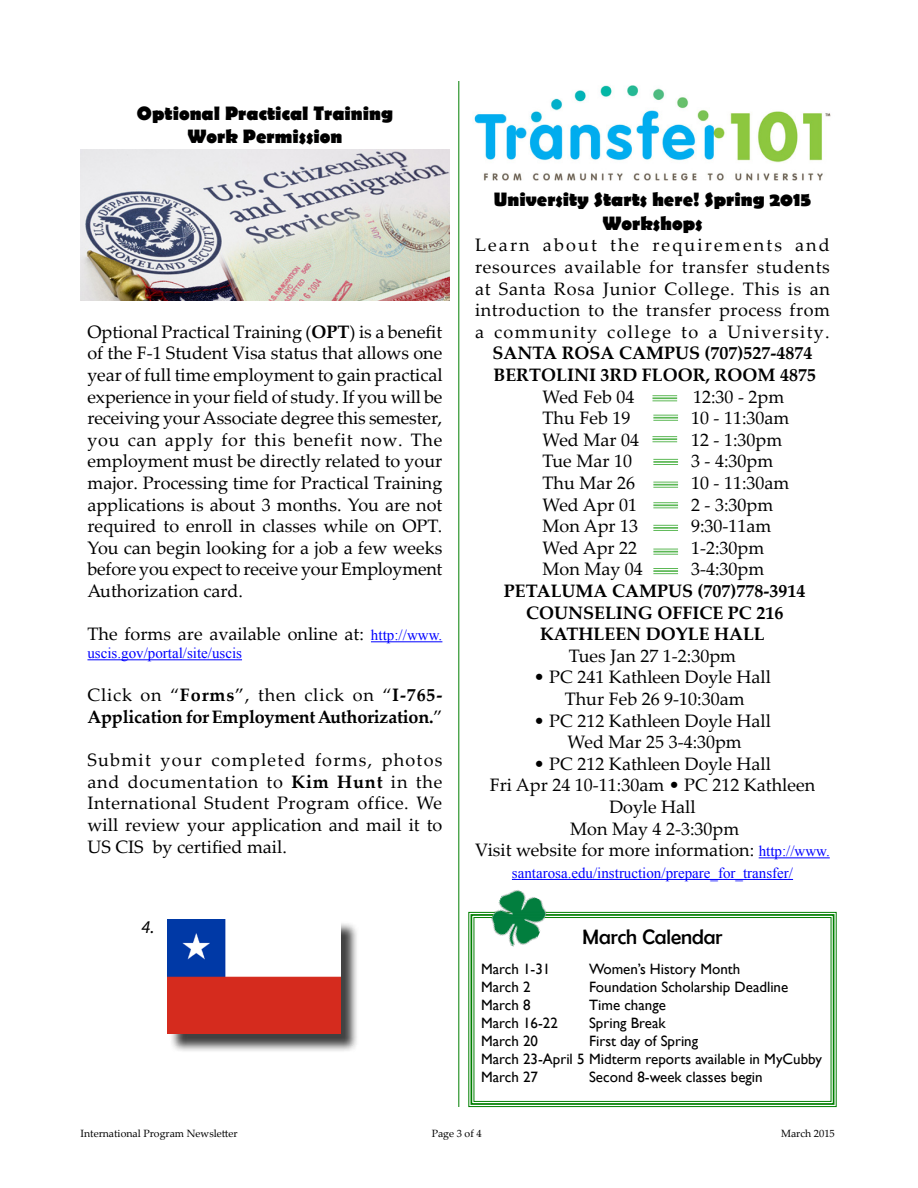
<style>
.page{position:relative;width:918px;height:1188px;background:#fff}
.page>*{position:absolute;margin:0;border:0;box-sizing:border-box;transform-origin:0 0}
.t1{font:21px "Berlin Sans FB";color:#000}
.t2{font:700 19.5px/23.4px "Berlin Sans FB";color:#000;text-align:center}
.t3{font:18px/21.6px "Palatino Linotype";color:#000;text-align:justify}
.t4{font:700 18px/21.6px "Palatino Linotype";color:#000}
.t5{font:italic 18px "Myriad Pro";color:#000}
.t6{font:15px/18px "Gill Sans";color:#000}
.t7{font:15px "Times New Roman";color:#00f}
.t8{font:10.5px "Palatino Linotype";color:#000}
.s1{font-weight:700}
.s2{font-family:"Times New Roman";font-size:15px;color:#00f}
.s3{font-weight:400}
</style>
<div class="page">
<hr style="left:371px;top:641px;width:71px;height:1px;background:#00f">
<hr style="left:87px;top:659px;width:155px;height:1px;background:#00f">
<svg style="left:468px;top:912px;width:369px;height:195px"></svg>
<div style="left:471px;top:914px;width:363px;height:191px;border:2px solid #007f00"></div>
<div style="left:474px;top:917px;width:357px;height:185px;border:1px solid #007f00"></div>
<img style="left:485px;top:890px;width:67px;height:64px">
<img style="left:81px;top:149px;width:369px;height:151px">
<hr style="left:459px;top:81px;width:1px;height:1026px;background:#007f00">
<div style="left:170px;top:922px;width:189px;height:131px;background:#000;opacity:.75"></div>
<img style="left:167px;top:919px;width:173px;height:115px">
<hr style="left:759px;top:858px;width:71px;height:1px;background:#00f">
<hr style="left:512px;top:879px;width:281px;height:1px;background:#00f">
<img style="left:474px;top:85px;width:357px;height:96px">
<svg style="left:652px;top:395px;width:25px;height:6px"></svg>
<svg style="left:653px;top:415px;width:25px;height:6px"></svg>
<svg style="left:653px;top:568px;width:25px;height:6px"></svg>
<svg style="left:652px;top:436px;width:25px;height:6px"></svg>
<svg style="left:653px;top:459px;width:25px;height:6px"></svg>
<svg style="left:653px;top:482px;width:25px;height:6px"></svg>
<svg style="left:653px;top:502px;width:25px;height:6px"></svg>
<svg style="left:653px;top:525px;width:25px;height:6px"></svg>
<svg style="left:653px;top:549px;width:25px;height:6px"></svg>
<p class="t2" style="left:137px;top:103px;width:258px">Optional Practical Training<br>Work Permission</p>
<p class="t3" style="left:87px;top:320px;width:357px">Optional Practical Training (<span class="s1">OPT</span>) is a benefit of the F-1 Student Visa status that allows one year of full time employment to gain practical experience in your field of study. If you will be receiving your Associate degree this semester, you can apply for this benefit now. The employment must be directly related to your major. Processing time for Practical Training applications is about 3 months. You are not required to enroll in classes while on OPT.<br>You can begin looking for a job a few weeks before you expect to receive your Employment Authorization card.</p>
<p class="t3" style="left:87px;top:623px;width:356px">The forms are available online at: <span class="s2">http://www.</span></p>
<p class="t7" style="left:87px;top:643px;width:156px">uscis.gov/portal/site/uscis</p>
<p class="t4" style="left:87px;top:684px;width:356px"><span class="s3">Click on “</span>Forms<span class="s3">”, then click on “</span>I-765-<br>Application for Employment Authorization.<span class="s3">”</span></p>
<p class="t3" style="left:87px;top:749px;width:357px">Submit your completed forms, photos and documentation to <span class="s1">Kim Hunt</span> in the International Student Program office. We will review your application and mail it to US CIS by certified mail.</p>
<p class="t5" style="left:141px;top:916px;width:14px">4.</p>
<p class="t2" style="left:494px;top:189px;width:319px">University Starts here! Spring 2015<br>Workshops</p>
<p class="t3" style="left:475px;top:234px;width:356px">Learn about the requirements and resources available for transfer students at Santa Rosa Junior College. This is an introduction to the transfer process from a community college to a University.</p>
<p class="t4" style="left:492px;top:342px;width:325px">SANTA ROSA CAMPUS (707)527-4874<br>BERTOLINI 3RD FLOOR, ROOM 4875</p>
<p class="t3" style="left:543px;top:385px;width:94px">Wed Feb 04</p>
<p class="t3" style="left:693px;top:385px;width:93px">12:30 - 2pm</p>
<p class="t3" style="left:543px;top:407px;width:89px">Thu Feb 19</p>
<p class="t3" style="left:691px;top:407px;width:100px">10 - 11:30am</p>
<p class="t3" style="left:543px;top:428px;width:98px">Wed Mar 04</p>
<p class="t3" style="left:691px;top:428px;width:93px">12 - 1:30pm</p>
<p class="t3" style="left:543px;top:450px;width:91px">Tue Mar 10</p>
<p class="t3" style="left:691px;top:450px;width:84px">3 - 4:30pm</p>
<p class="t3" style="left:543px;top:471px;width:94px">Thu Mar 26</p>
<p class="t3" style="left:691px;top:471px;width:100px">10 - 11:30am</p>
<p class="t3" style="left:543px;top:493px;width:96px">Wed Apr 01</p>
<p class="t3" style="left:691px;top:493px;width:84px">2 - 3:30pm</p>
<p class="t3" style="left:543px;top:515px;width:97px">Mon Apr 13</p>
<p class="t3" style="left:691px;top:515px;width:82px">9:30-11am</p>
<p class="t3" style="left:543px;top:536px;width:96px">Wed Apr 22</p>
<p class="t3" style="left:691px;top:536px;width:75px">1-2:30pm</p>
<p class="t3" style="left:543px;top:558px;width:102px">Mon May 04</p>
<p class="t3" style="left:691px;top:558px;width:75px">3-4:30pm</p>
<p class="t4" style="left:504px;top:579px;width:303px;text-align:center">PETALUMA CAMPUS (707)778-3914<br>COUNSELING OFFICE PC 216<br>KATHLEEN DOYLE HALL</p>
<p class="t3" style="left:569px;top:644px;width:169px">Tues Jan 27 1-2:30pm</p>
<p class="t3" style="left:534px;top:666px;width:239px;text-align:center">• PC 241 Kathleen Doyle Hall<br>Thur Feb 26 9-10:30am</p>
<p class="t3" style="left:534px;top:709px;width:239px;text-align:center">• PC 212 Kathleen Doyle Hall<br>Wed Mar 25 3-4:30pm</p>
<p class="t3" style="left:475px;top:752px;width:356px;text-align:center">• PC 212 Kathleen Doyle Hall<br>Fri Apr 24 10-11:30am • PC 212 Kathleen<br>Doyle Hall<br>Mon May 4 2-3:30pm<br>Visit website for more information: <span class="s2">http://www.</span></p>
<p class="t7" style="left:512px;top:863px;width:283px">santarosa.edu/instruction/prepare_for_transfer/</p>
<p class="t1" style="left:583px;top:925px;width:141px">March Calendar</p>
<p class="t6" style="left:481px;top:960px;width:71px">March 1-31</p>
<p class="t6" style="left:589px;top:960px;width:153px">Women’s History Month</p>
<p class="t6" style="left:481px;top:978px;width:51px">March 2</p>
<p class="t6" style="left:589px;top:978px;width:201px">Foundation Scholarship Deadline</p>
<p class="t6" style="left:481px;top:996px;width:51px">March 8</p>
<p class="t6" style="left:589px;top:996px;width:78px">Time change</p>
<p class="t6" style="left:481px;top:1014px;width:78px">March 16-22</p>
<p class="t6" style="left:589px;top:1014px;width:78px">Spring Break</p>
<p class="t6" style="left:481px;top:1032px;width:58px">March 20</p>
<p class="t6" style="left:481px;top:1032px;width:343px;text-indent:108px">First day of Spring<br>March 23-April 5 Midterm reports available in MyCubby<br>March 27</p>
<p class="t6" style="left:589px;top:1068px;width:175px">Second 8-week classes begin</p>
<p class="t8" style="left:81px;top:1126px;width:158px">International Program Newsletter</p>
<p class="t8" style="left:432px;top:1126px;width:51px">Page 3 of 4</p>
<p class="t8" style="left:781px;top:1126px;width:55px">March 2015</p>
</div>
